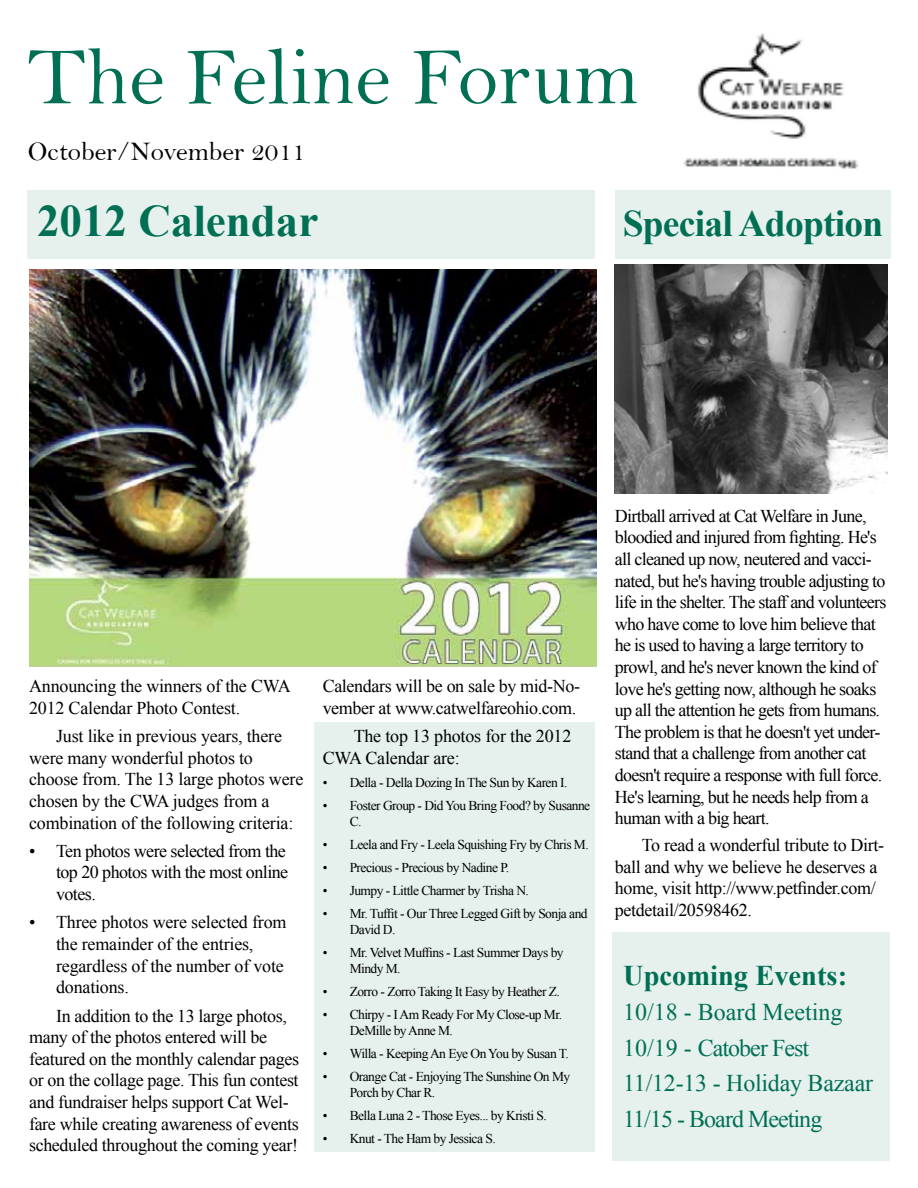
<style>
.page{position:relative;width:918px;height:1188px;background:#fff}
.page>*{position:absolute;margin:0;border:0;box-sizing:border-box;transform-origin:0 0}
.t1{font:82.5px "Bell";color:#006f53}
.t2{font:700 45px "Times New Roman";color:#006f53}
.t3{font:700 37.5px "Times New Roman";letter-spacing:-.02em;color:#006f53}
.t4{font:700 28.5px "Times New Roman";color:#006f53}
.t5{font:27px "Bell";color:#000}
.t6{font:24px/35.5px "Times New Roman";letter-spacing:-.01em;color:#006f53}
.t7{font:18px/21.6px "Times New Roman";letter-spacing:-.02em;color:#000}
.t8{font:18px/21.6px "Times New Roman";letter-spacing:-.04em;color:#000}
.t9{font:13.5px/16.2px "Times New Roman";letter-spacing:-.04em;color:#000}
</style>
<div class="page">
<img style="left:683px;top:33px;width:176px;height:136px">
<div style="left:615px;top:190px;width:276px;height:69px;background:#e6f1ee"></div>
<div style="left:612px;top:932px;width:278px;height:228px;background:#e6f1ee"></div>
<div style="left:314px;top:722px;width:281px;height:430px;background:#e6f1ee"></div>
<div style="left:27px;top:190px;width:568px;height:69px;background:#e6f1ee"></div>
<img style="left:29px;top:270px;width:568px;height:397px">
<img style="left:615px;top:265px;width:272px;height:228px">
<h1 class="t1" style="left:27px;top:28px;width:613px">The Feline Forum</h1>
<h3 class="t5" style="left:28px;top:135px;width:279px">October/November 2011</h3>
<h2 class="t2" style="left:37px;top:190px;width:283px">2012 Calendar</h2>
<h3 class="t3" style="left:623px;top:198px;width:262px">Special Adoption</h3>
<p class="t7" style="left:29px;top:675px;width:263px">Announcing the winners of the CWA<br>2012 Calendar Photo Contest.</p>
<p class="t7" style="left:29px;top:725px;width:276px;text-indent:27px">Just like in previous years, there were many wonderful photos to choose from. The 13 large photos were chosen by the CWA judges from a combination of the following criteria:</p>
<p class="t7" style="left:56px;top:840px;width:234px;text-indent:-27px">• Ten photos were selected from the top 20 photos with the most online votes.</p>
<p class="t7" style="left:56px;top:911px;width:232px;text-indent:-27px">• Three photos were selected from the remainder of the entries, regardless of the number of vote donations.</p>
<p class="t7" style="left:29px;top:1004px;width:272px;text-indent:27px">In addition to the 13 large photos, many of the photos entered will be featured on the monthly calendar pages or on the collage page. This fun contest and fundraiser helps support Cat Wel&shy;fare while creating awareness of events scheduled throughout the coming year!</p>
<p class="t7" style="left:323px;top:675px;width:259px">Calendars will be on sale by mid-No&shy;vember at www.catwelfareohio.com.</p>
<p class="t7" style="left:323px;top:725px;width:250px;text-indent:31px">The top 13 photos for the 2012<br>CWA Calendar are:</p>
<p class="t9" style="left:323px;top:774px;width:246px">• Della - Della Dozing In The Sun by Karen I.</p>
<p class="t9" style="left:350px;top:797px;width:242px;text-indent:-27px">• Foster Group - Did You Bring Food? by Susanne<br>C.</p>
<p class="t9" style="left:323px;top:836px;width:268px">• Leela and Fry - Leela Squishing Fry by Chris M.</p>
<p class="t9" style="left:323px;top:859px;width:188px">• Precious - Precious by Nadine P.</p>
<p class="t9" style="left:323px;top:882px;width:208px">• Jumpy - Little Charmer by Trisha N.</p>
<p class="t9" style="left:350px;top:905px;width:239px;text-indent:-27px">• Mr. Tuffit - Our Three Legged Gift by Sonja and<br>David D.</p>
<p class="t9" style="left:350px;top:944px;width:215px;text-indent:-27px">• Mr. Velvet Muffins - Last Summer Days by<br>Mindy M.</p>
<p class="t9" style="left:323px;top:983px;width:239px">• Zorro - Zorro Taking It Easy by Heather Z.</p>
<p class="t9" style="left:350px;top:1006px;width:214px;text-indent:-27px">• Chirpy - I Am Ready For My Close-up Mr.<br>DeMille by Anne M.</p>
<p class="t9" style="left:323px;top:1045px;width:248px">• Willa - Keeping An Eye On You by Susan T.</p>
<p class="t9" style="left:350px;top:1068px;width:222px;text-indent:-27px">• Orange Cat - Enjoying The Sunshine On My<br>Porch by Char R.</p>
<p class="t9" style="left:323px;top:1107px;width:226px">• Bella Luna 2 - Those Eyes... by Kristi S.</p>
<p class="t9" style="left:323px;top:1130px;width:175px">• Knut - The Ham by Jessica S.</p>
<p class="t8" style="left:615px;top:505px;width:273px">Dirtball arrived at Cat Welfare in June, bloodied and injured from fighting. He's all cleaned up now, neutered and vacci&shy;nated, but he's having trouble adjusting to life in the shelter. The staff and volunteers who have come to love him believe that he is used to having a large territory to prowl, and he's never known the kind of love he's getting now, although he soaks up all the attention he gets from humans.<br>The problem is that he doesn't yet under&shy;stand that a challenge from another cat doesn't require a response with full force.<br>He's learning, but he needs help from a human with a big heart.</p>
<p class="t7" style="left:615px;top:834px;width:271px;text-indent:27px">To read a wonderful tribute to Dirt&shy;ball and why we believe he deserves a home, visit http://www.petfinder.com/ petdetail/20598462.</p>
<h3 class="t4" style="left:623px;top:955px;width:226px">Upcoming Events:</h3>
<h3 class="t6" style="left:623px;top:994px;width:251px">10/18 - Board Meeting<br>10/19 - Catober Fest<br>11/12-13 - Holiday Bazaar<br>11/15 - Board Meeting</h3>
</div>
